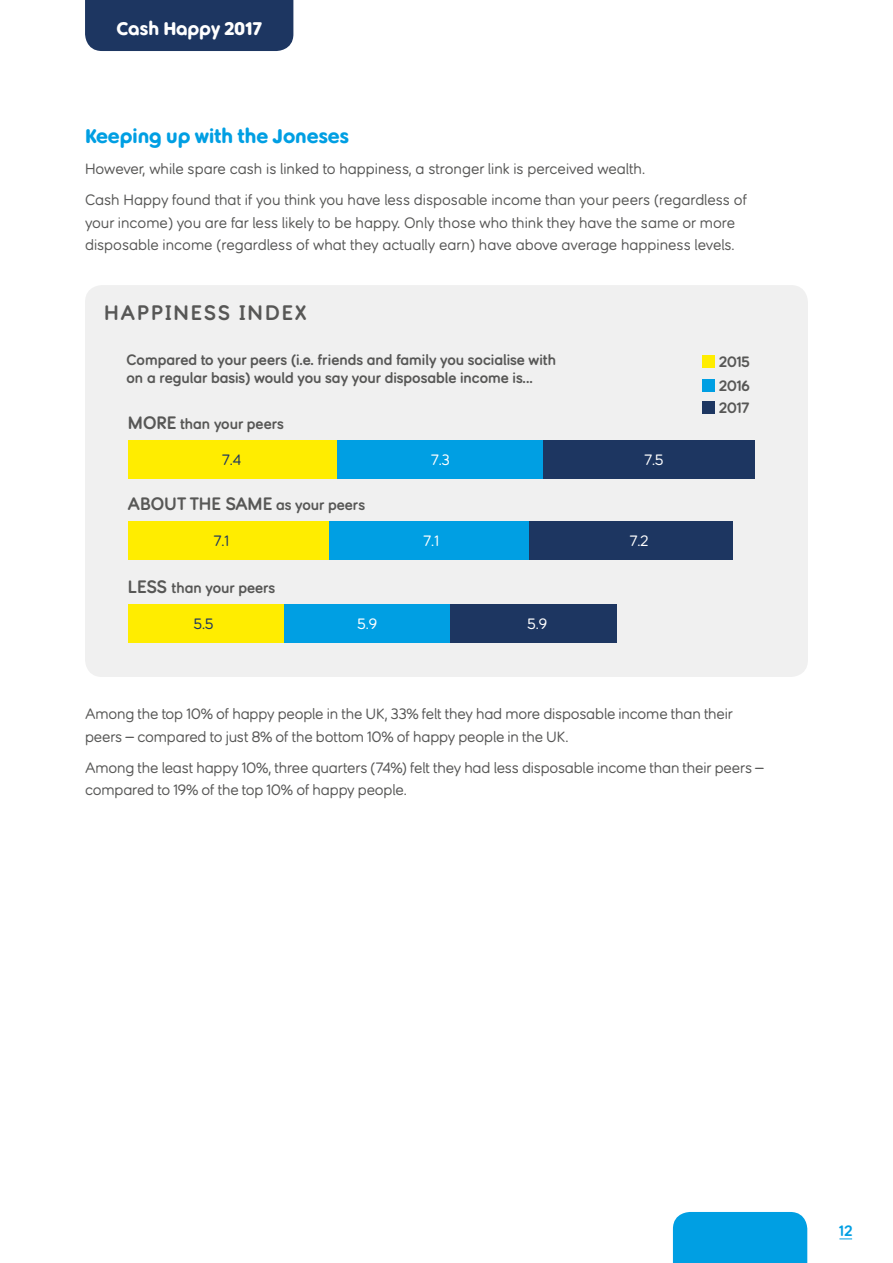
<style>
.page{position:relative;width:893px;height:1263px;background:#fff}
.page>*{position:absolute;margin:0;border:0;box-sizing:border-box;transform-origin:0 0}
.t1{font:21px "Sun Stroke Headline";color:#009fe3}
.t2{font:700 21px "Sun Stroke Body";letter-spacing:.1em;color:#575756}
.t3{font:19.5px "Sun Stroke Headline";color:#fff}
.t4{font:700 18px "Sun Stroke Body";color:#575756}
.t5{font:15px/22.5px "Sun Stroke Body";color:#575756}
.t6{font:700 15px/18px "Sun Stroke Body";color:#575756}
.t7{font:15px "Sun Stroke Body";color:#fff}
.t8{font:15px "Sun Stroke Body";color:#1d3661}
.t9{font:700 15px "Sun Stroke Body";color:#009fe3}
.s1{font-size:18px}
.s2{font-size:15px}
</style>
<div class="page">
<div style="left:85px;top:0;width:208px;height:51px;background:#1d3661"></div>
<div style="left:673px;top:1212px;width:134px;height:51px;background:#009fe3"></div>
<svg style="left:839px;top:1238px;width:13px;height:1px"></svg>
<div style="left:85px;top:285px;width:723px;height:392px;background:#f0f0f0;border-radius:17px"></div>
<div style="left:543px;top:440px;width:212px;height:39px;background:#1d3661"></div>
<div style="left:337px;top:440px;width:206px;height:39px;background:#009fe3"></div>
<div style="left:128px;top:440px;width:209px;height:39px;background:#ffed00"></div>
<div style="left:529px;top:521px;width:203px;height:39px;background:#1d3661"></div>
<div style="left:328px;top:521px;width:201px;height:39px;background:#009fe3"></div>
<div style="left:128px;top:521px;width:200px;height:39px;background:#ffed00"></div>
<div style="left:450px;top:604px;width:166px;height:39px;background:#1d3661"></div>
<div style="left:283px;top:604px;width:167px;height:39px;background:#009fe3"></div>
<div style="left:128px;top:604px;width:155px;height:39px;background:#ffed00"></div>
<div style="left:702px;top:355px;width:12px;height:13px;background:#ffed00"></div>
<div style="left:702px;top:379px;width:12px;height:13px;background:#009fe3"></div>
<div style="left:702px;top:401px;width:12px;height:13px;background:#1d3661"></div>
<h2 class="t3" style="left:117px;top:18px;width:147px">Cash Happy 2017</h2>
<h1 class="t1" style="left:85px;top:125px;width:266px">Keeping up with the Joneses</h1>
<p class="t5" style="left:85px;top:154px;width:664px;line-height:31px">However, while spare cash is linked to happiness, a stronger link is perceived wealth.<br>Cash Happy found that if you think you have less disposable income than your peers (regardless of</p>
<p class="t5" style="left:85px;top:212px;width:651px">your income) you are far less likely to be happy. Only those who think they have the same or more disposable income (regardless of what they actually earn) have above average happiness levels.</p>
<h1 class="t2" style="left:104px;top:300px;width:204px">HAPPINESS INDEX</h1>
<p class="t6" style="left:127px;top:351px;width:431px">Compared to your peers (i.e. friends and family you socialise with on a regular basis) would you say your disposable income is...</p>
<p class="t6" style="left:719px;top:349px;width:32px;line-height:24px">2015<br>2016</p>
<p class="t6" style="left:719px;top:398px;width:32px">2017</p>
<p class="t6" style="left:128px;top:415px;width:157px"><span class="s1">MORE</span> than your peers</p>
<p class="t8" style="left:222px;top:451px;width:21px">7.4</p>
<p class="t7" style="left:431px;top:451px;width:20px">7.3</p>
<p class="t7" style="left:644px;top:451px;width:20px">7.5</p>
<p class="t4" style="left:128px;top:494px;width:239px">ABOUT THE SAME <span class="s2">as your peers</span></p>
<p class="t8" style="left:214px;top:533px;width:17px">7.1</p>
<p class="t7" style="left:424px;top:533px;width:17px">7.1</p>
<p class="t7" style="left:630px;top:533px;width:20px">7.2</p>
<p class="t6" style="left:128px;top:579px;width:149px"><span class="s1">LESS</span> than your peers</p>
<p class="t8" style="left:194px;top:616px;width:21px">5.5</p>
<p class="t7" style="left:357px;top:616px;width:21px">5.9</p>
<p class="t7" style="left:528px;top:616px;width:21px">5.9</p>
<p class="t5" style="left:85px;top:703px;width:649px">Among the top 10% of happy people in the UK, 33% felt they had more disposable income than their peers – compared to just 8% of the bottom 10% of happy people in the UK.</p>
<p class="t5" style="left:85px;top:756px;width:680px">Among the least happy 10%, three quarters (74%) felt they had less disposable income than their peers – compared to 19% of the top 10% of happy people.</p>
<p class="t9" style="left:839px;top:1223px;width:15px">12</p>
</div>
